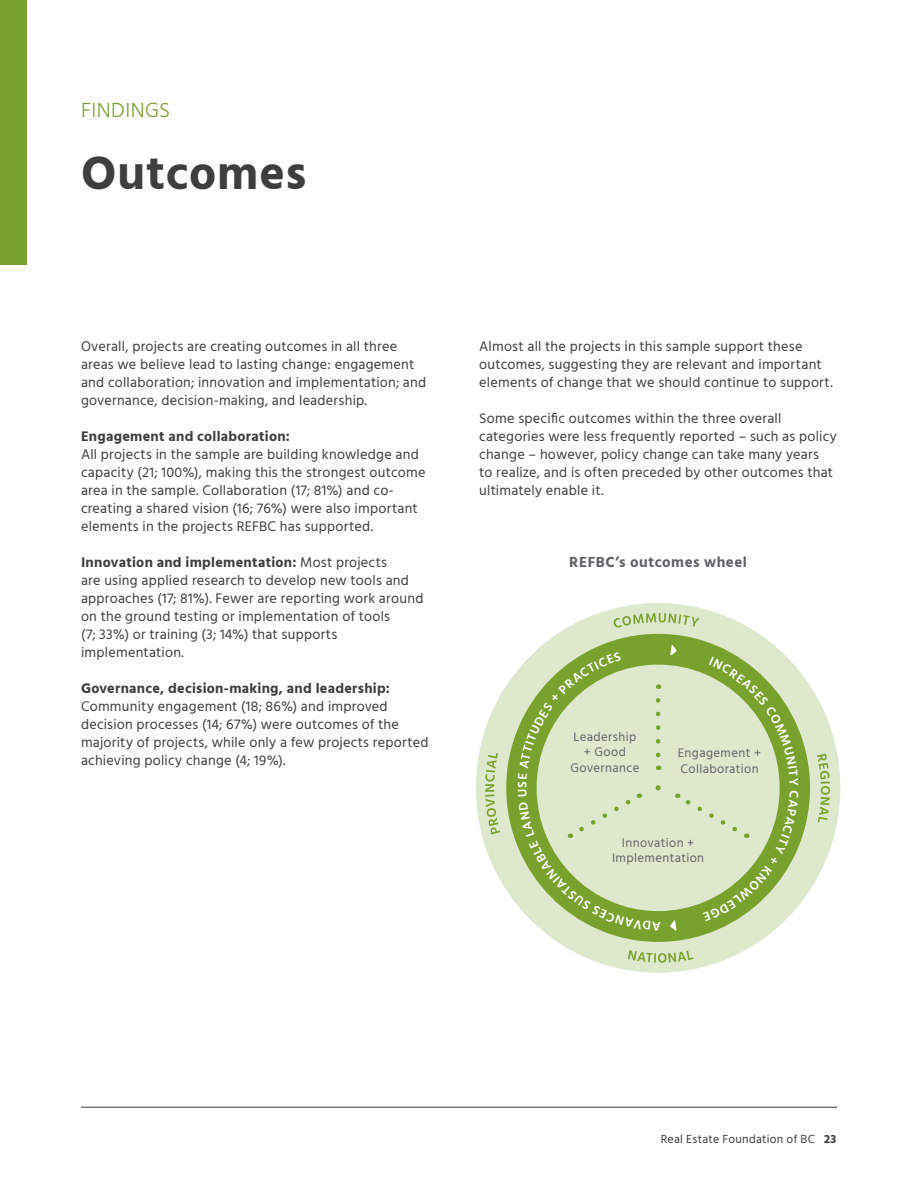
<style>
.page{position:relative;width:918px;height:1188px;background:#fff}
.page>*{position:absolute;margin:0;border:0;box-sizing:border-box;transform-origin:0 0}
.t1{font:700 48px "Hind";letter-spacing:.02em;color:#3e3e3f}
.t2{font:300 21px "Hind";letter-spacing:.025em;color:#78a22d}
.ParagraphRules{font:700 15px "Hind";letter-spacing:.035em;color:#636366}
.ParagraphRules-2{font:14.25px/18px "Hind";letter-spacing:.015em;color:#3e3e3f}
.t3{font:12.75px/15.3px "Hind";letter-spacing:.03em;color:#636366;text-align:center}
.t4{font:12px "Hind";letter-spacing:.02em;color:#3e3e3f}
.s1{font-weight:700}
</style>
<div class="page">
<hr style="left:81px;top:1107px;width:756px;height:1px;background:#3e3e3f">
<div style="left:0;top:0;width:27px;height:264px;background:#78a22d"></div>
<div style="left:476px;top:603px;width:364px;height:370px;background:#dee8cc;border-radius:50%"></div>
<div style="left:506px;top:634px;width:304px;height:308px;background:#78a22d;border-radius:50%"></div>
<div style="left:537px;top:665px;width:243px;height:246px;background:#dee8cc;border-radius:50%"></div>
<svg style="left:613px;top:613px;width:87px;height:15px"></svg>
<svg style="left:817px;top:754px;width:13px;height:68px"></svg>
<svg style="left:485px;top:753px;width:15px;height:82px"></svg>
<svg style="left:628px;top:950px;width:65px;height:13px"></svg>
<svg style="left:670px;top:645px;width:129px;height:286px"></svg>
<svg style="left:518px;top:651px;width:143px;height:279px"></svg>
<p class="t2" style="left:81px;top:96px;width:91px">FINDINGS</p>
<p class="t1" style="left:81px;top:144px;width:227px">Outcomes</p>
<p class="ParagraphRules-2" style="left:81px;top:338px;width:347px">Overall, projects are creating outcomes in all three areas we believe lead to lasting change: engagement and collaboration; innovation and implementation; and governance, decision-making, and leadership.</p>
<p class="ParagraphRules-2" style="left:81px;top:428px;width:346px"><span class="s1">Engagement and collaboration:<br></span>All projects in the sample are building knowledge and capacity (21; 100%), making this the strongest outcome area in the sample. Collaboration (17; 81%) and co&shy;creating a shared vision (16; 76%) were also important elements in the projects REFBC has supported.</p>
<p class="ParagraphRules-2" style="left:81px;top:554px;width:344px"><span class="s1">Innovation and implementation:</span> Most projects<br>are using applied research to develop new tools and approaches (17; 81%). Fewer are reporting work around on the ground testing or implementation of tools<br>(7; 33%) or training (3; 14%) that supports implementation.</p>
<p class="ParagraphRules-2" style="left:81px;top:680px;width:349px"><span class="s1">Governance, decision-making, and leadership:<br></span>Community engagement (18; 86%) and improved decision processes (14; 67%) were outcomes of the majority of projects, while only a few projects reported achieving policy change (4; 19%).</p>
<p class="ParagraphRules-2" style="left:479px;top:338px;width:355px">Almost all the projects in this sample support these outcomes, suggesting they are relevant and important elements of change that we should continue to support.</p>
<p class="ParagraphRules-2" style="left:479px;top:410px;width:359px">Some specific outcomes within the three overall categories were less frequently reported – such as policy change – however, policy change can take many years<br>to realize, and is often preceded by other outcomes that ultimately enable it.</p>
<p class="ParagraphRules" style="left:569px;top:553px;width:179px">REFBC’s outcomes wheel</p>
<p class="t3" style="left:571px;top:730px;width:70px">Leadership + Good<br>Governance</p>
<p class="t3" style="left:678px;top:746px;width:85px;text-align:left">Engagement +<br>Collaboration</p>
<p class="t3" style="left:612px;top:835px;width:94px">Innovation +<br>Implementation</p>
<p class="t4" style="left:661px;top:1131px;width:177px">Real Estate Foundation of BC <span class="s1">23</span></p>
</div>
